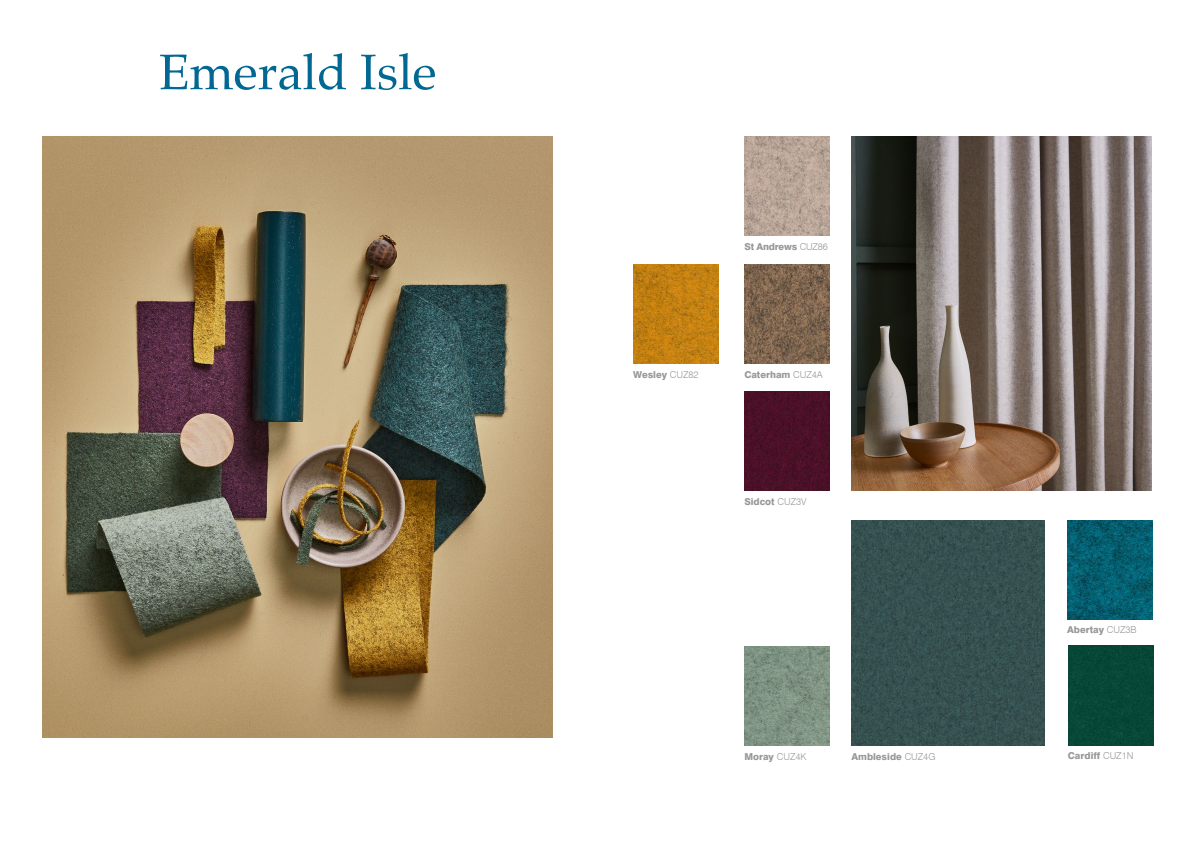
<style>
.page{position:relative;width:1191px;height:842px;background:#fff}
.page>*{position:absolute;margin:0;border:0;box-sizing:border-box;transform-origin:0 0}
.t1{font:50px "Palatino";color:#006892}
.t2{font:800 9.5px "Swiss 721 BT";color:#96989a}
.t3{font:800 9.5px "Swiss 721 BT";letter-spacing:-.02em;color:#96989a}
.s1{font-weight:300}
</style>
<div class="page">
<img style="left:851px;top:520px;width:193px;height:226px">
<img style="left:744px;top:646px;width:85px;height:100px">
<img style="left:744px;top:264px;width:85px;height:100px">
<img style="left:744px;top:391px;width:85px;height:100px">
<img style="left:744px;top:136px;width:85px;height:99px">
<img style="left:851px;top:136px;width:300px;height:355px">
<img style="left:1067px;top:520px;width:85px;height:99px">
<img style="left:633px;top:264px;width:85px;height:100px">
<div style="left:1068px;top:646px;width:85px;height:99px;background:#074737"></div>
<img style="left:43px;top:136px;width:510px;height:602px">
<h1 class="t1" style="left:159px;top:31px;width:279px">Emerald Isle</h1>
<p class="t3" style="left:744px;top:240px;width:85px">St Andrews <span class="s1">CUZ86</span></p>
<p class="t2" style="left:633px;top:369px;width:67px">Wesley <span class="s1">CUZ82</span></p>
<p class="t2" style="left:744px;top:369px;width:80px">Caterham <span class="s1">CUZ4A</span></p>
<p class="t2" style="left:744px;top:496px;width:64px">Sidcot <span class="s1">CUZ3V</span></p>
<p class="t2" style="left:744px;top:751px;width:64px">Moray <span class="s1">CUZ4K</span></p>
<p class="t2" style="left:851px;top:751px;width:86px">Ambleside <span class="s1">CUZ4G</span></p>
<p class="t2" style="left:1067px;top:624px;width:71px">Abertay <span class="s1">CUZ3B</span></p>
<p class="t2" style="left:1067px;top:750px;width:67px">Cardiff <span class="s1">CUZ1N</span></p>
</div>
